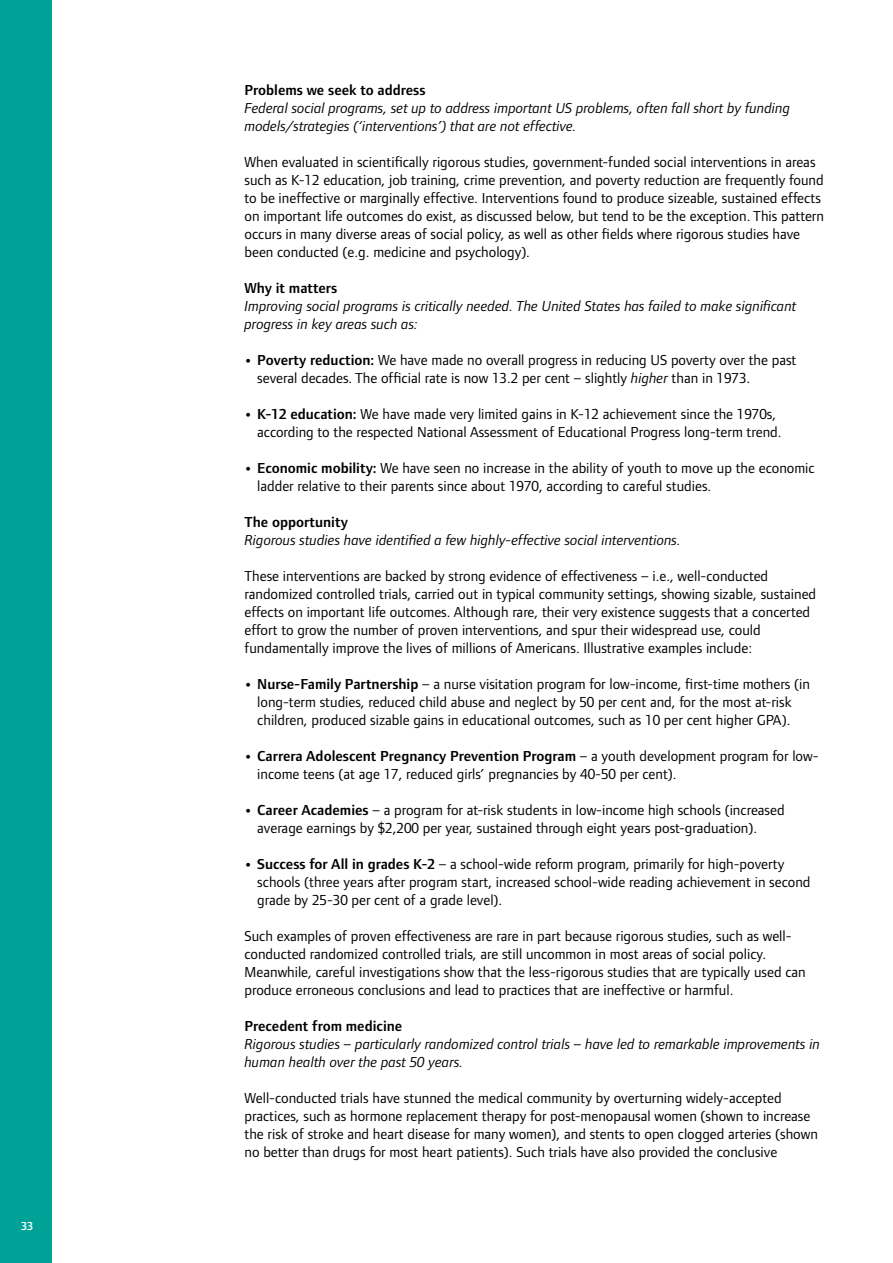
<style>
.page{position:relative;width:893px;height:1263px;background:#fff}
.page>*{position:absolute;margin:0;border:0;box-sizing:border-box;transform-origin:0 0}
.t1{font:15px/18px "Foundry Form Sans";color:#000}
.t2{font:italic 15px/18px "Foundry Form Sans";color:#000}
.t3{font:600 15px "Foundry Form Sans";color:#000}
.t4{font:600 12px "Foundry Form Sans";color:#fff}
.s1{font-weight:700;font-stretch:expanded}
.s2{font-weight:600}
.s3{font-style:italic}
</style>
<div class="page">
<div style="left:0;top:0;width:51px;height:1263px;background:#00a297"></div>
<p class="t4" style="left:21px;top:1219px;width:13px">33</p>
<p class="t3" style="left:244px;top:81px;width:183px">Problems we seek to address</p>
<p class="t2" style="left:244px;top:98px;width:547px">Federal social programs, set up to address important US problems, often fall short by funding models/strategies (‘interventions’) that are not effective.</p>
<p class="t1" style="left:244px;top:152px;width:581px">When evaluated in scientifically rigorous studies, government-funded social interventions in areas such as K-12 education, job training, crime prevention, and poverty reduction are frequently found to be ineffective or marginally effective. Interventions found to produce sizeable, sustained effects on important life outcomes do exist, as discussed below, but tend to be the exception. This pattern occurs in many diverse areas of social policy, as well as other fields where rigorous studies have been conducted (e.g. medicine and psychology).</p>
<p class="t3" style="left:244px;top:279px;width:94px">Why it matters</p>
<p class="t2" style="left:244px;top:296px;width:553px">Improving social programs is critically needed. The United States has failed to make significant progress in key areas such as:</p>
<p class="t1" style="left:257px;top:350px;width:541px;text-indent:-13px"><span class="s1">•</span> <span class="s2">Poverty reduction:</span> We have made no overall progress in reducing US poverty over the past several decades. The official rate is now 13.2 per cent – slightly <span class="s3">higher</span> than in 1973.</p>
<p class="t1" style="left:257px;top:404px;width:526px;text-indent:-13px"><span class="s1">•</span> <span class="s2">K-12 education:</span> We have made very limited gains in K-12 achievement since the 1970s, according to the respected National Assessment of Educational Progress long-term trend.</p>
<p class="t1" style="left:257px;top:458px;width:559px;text-indent:-13px"><span class="s1">•</span> <span class="s2">Economic mobility:</span> We have seen no increase in the ability of youth to move up the economic ladder relative to their parents since about 1970, according to careful studies.</p>
<p class="t3" style="left:244px;top:513px;width:105px">The opportunity</p>
<p class="t2" style="left:244px;top:530px;width:438px">Rigorous studies have identified a few highly-effective social interventions.</p>
<p class="t1" style="left:244px;top:566px;width:573px">These interventions are backed by strong evidence of effectiveness – i.e., well-conducted randomized controlled trials, carried out in typical community settings, showing sizable, sustained effects on important life outcomes. Although rare, their very existence suggests that a concerted effort to grow the number of proven interventions, and spur their widespread use, could fundamentally improve the lives of millions of Americans. Illustrative examples include:</p>
<p class="t1" style="left:244px;top:674px;width:567px;text-align:center"><span class="s1">•</span> <span class="s2">Nurse-Family Partnership</span> – a nurse visitation program for low-income, first-time mothers (in long-term studies, reduced child abuse and neglect by 50 per cent and, for the most at-risk children, produced sizable gains in educational outcomes, such as 10 per cent higher GPA).</p>
<p class="t1" style="left:257px;top:746px;width:563px;text-indent:-13px"><span class="s1">•</span> <span class="s2">Carrera Adolescent Pregnancy Prevention Program</span> – a youth development program for low&shy;income teens (at age 17, reduced girls’ pregnancies by 40-50 per cent).</p>
<p class="t1" style="left:257px;top:800px;width:529px;text-indent:-13px"><span class="s1">•</span> <span class="s2">Career Academies</span> – a program for at-risk students in low-income high schools (increased average earnings by $2,200 per year, sustained through eight years post-graduation).</p>
<p class="t1" style="left:257px;top:854px;width:555px;text-indent:-13px"><span class="s1">•</span> <span class="s2">Success for All in grades K-2</span> – a school-wide reform program, primarily for high-poverty schools (three years after program start, increased school-wide reading achievement in second grade by 25-30 per cent of a grade level).</p>
<p class="t1" style="left:244px;top:926px;width:563px">Such examples of proven effectiveness are rare in part because rigorous studies, such as well&shy;conducted randomized controlled trials, are still uncommon in most areas of social policy.<br>Meanwhile, careful investigations show that the less-rigorous studies that are typically used can produce erroneous conclusions and lead to practices that are ineffective or harmful.</p>
<p class="t3" style="left:244px;top:1017px;width:159px">Precedent from medicine</p>
<p class="t2" style="left:244px;top:1034px;width:577px">Rigorous studies – particularly randomized control trials – have led to remarkable improvements in human health over the past 50 years.</p>
<p class="t1" style="left:244px;top:1088px;width:575px">Well-conducted trials have stunned the medical community by overturning widely-accepted practices, such as hormone replacement therapy for post-menopausal women (shown to increase the risk of stroke and heart disease for many women), and stents to open clogged arteries (shown no better than drugs for most heart patients). Such trials have also provided the conclusive</p>
</div>
